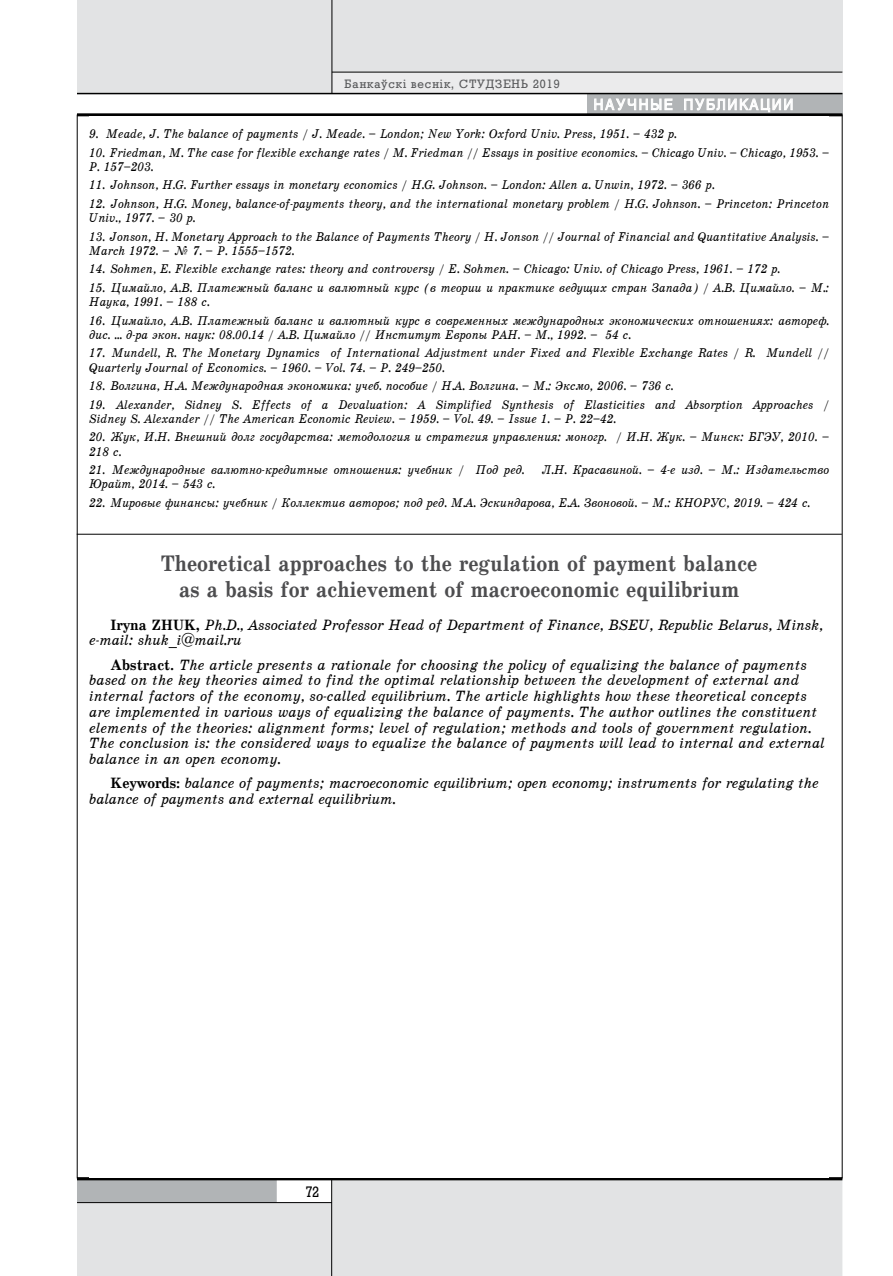
<style>
.page{position:relative;width:893px;height:1276px;background:#fff}
.page>*{position:absolute;margin:0;border:0;box-sizing:border-box;transform-origin:0 0}
.t1{font:22.5px/25.5px "School Book C Bold";color:#4d4d4f;text-align:center;scale:.9 1}
.t2{font:15px/15.8px "School Book C Italic";color:#000;scale:.95 1}
.t3{font:15px "Rodeo";color:#000;scale:.9 1}
.t4{font:12.75px/14.2px "School Book C Italic";color:#000;scale:.9 1}
.t5{font:12px "Rodeo";letter-spacing:.08em;color:#58595b}
.s1{font-family:"School Book C Bold"}
</style>
<div class="page">
<div style="left:77px;top:1202px;width:255px;height:74px;background:#e2e3e4"></div>
<div style="left:77px;top:1180px;width:200px;height:22px;background:#b1b4b6"></div>
<div style="left:332px;top:1180px;width:510px;height:96px;background:#e2e3e4"></div>
<hr style="left:77px;top:1202px;width:255px;height:1px;background:#000">
<hr style="left:331px;top:1178px;width:1px;height:98px;background:#000">
<div style="left:77px;top:0;width:255px;height:94px;background:#e2e3e4"></div>
<div style="left:332px;top:0;width:510px;height:72px;background:#e2e3e4"></div>
<div style="left:332px;top:72px;width:510px;height:22px;background:#ebebec"></div>
<hr style="left:332px;top:0;width:1px;height:94px;background:#000">
<hr style="left:332px;top:72px;width:510px;height:1px;background:#000">
<div style="left:587px;top:94px;width:255px;height:21px;background:#b1b4b6"></div>
<svg style="left:594px;top:98px;width:79px;height:13px"></svg>
<svg style="left:684px;top:98px;width:109px;height:14px"></svg>
<hr style="left:77px;top:93px;width:765px;height:1px;background:#000">
<hr style="left:77px;top:113px;width:765px;height:3px;background:#000">
<hr style="left:77px;top:1177px;width:765px;height:3px;background:#000">
<hr style="left:77px;top:534px;width:765px;height:1px;background:#000">
<p class="t5" style="left:344px;top:77px;width:217px">Банкаўскі веснік, СТУДЗЕНЬ 2019</p>
<p class="t4" style="left:89px;top:127px;width:654px">9. Meade, J. The balance of payments / J. Meade. – London; New York: Oxford Univ. Press, 1951. – 432 р.</p>
<p class="t4" style="left:89px;top:145px;width:824px">10. Friedman, M. The case for flexible exchange rates / M. Friedman // Essays in positive economics. – Chicago Univ. – Chicago, 1953. –<br>Р. 157–203.</p>
<p class="t4" style="left:89px;top:178px;width:696px">11. Johnson, H.G. Further essays in monetary economics / H.G. Johnson. – London: Allen a. Unwin, 1972. – 366 p.</p>
<p class="t4" style="left:89px;top:196px;width:824px">12. Johnson, H.G. Money, balance-of-payments theory, and the international monetary problem / H.G. Johnson. – Princeton: Princeton<br>Univ., 1977. – 30 p.</p>
<p class="t4" style="left:89px;top:229px;width:823px">13. Jonson, H. Monetary Approach to the Balance of Payments Theory / H. Jonson // Journal of Financial and Quantitative Analysis. –<br>March 1972. – № 7. – P. 1555–1572.</p>
<p class="t4" style="left:89px;top:262px;width:769px">14. Sohmen, E. Flexible exchange rates: theory and controversy / E. Sohmen. – Chicago: Univ. of Chicago Press, 1961. – 172 p.</p>
<p class="t4" style="left:89px;top:280px;width:824px">15. Цимайло, А.В. Платежный баланс и валютный курс (в теории и практике ведущих стран Запада) / А.В. Цимайло. – М.:<br>Наука, 1991. – 188 с.</p>
<p class="t4" style="left:89px;top:313px;width:824px">16. Цимайло, А.В. Платежный баланс и валютный курс в современных международных экономических отношениях: автореф. дис. … д-ра экон. наук: 08.00.14 / А.В. Цимайло // Институт Европы РАН. – М., 1992. – 54 с.</p>
<p class="t4" style="left:89px;top:346px;width:823px">17. Mundell, R. The Monetary Dynamics of International Adjustment under Fixed and Flexible Exchange Rates / R. Mundell //<br>Quarterly Journal of Economics. – 1960. – Vol. 74. – P. 249–250.</p>
<p class="t4" style="left:89px;top:379px;width:650px">18. Волгина, Н.А. Международная экономика: учеб. пособие / Н.А. Волгина. – М.: Эксмо, 2006. – 736 с.</p>
<p class="t4" style="left:89px;top:397px;width:824px">19. Alexander, Sidney S. Effects of a Devaluation: A Simplified Synthesis of Elasticities and Absorption Approaches /<br>Sidney S. Alexander // The American Economic Review. – 1959. – Vol. 49. – Issue 1. – P. 22–42.</p>
<p class="t4" style="left:89px;top:430px;width:824px">20. Жук, И.Н. Внешний долг государства: методология и стратегия управления: моногр. / И.Н. Жук. – Минск: БГЭУ, 2010. –<br>218 с.</p>
<p class="t4" style="left:89px;top:463px;width:485px">21. Международные валютно-кредитные отношения: учебник / Под ред.</p>
<p class="t4" style="left:542px;top:463px;width:321px">Л.Н. Красавиной. – 4-е изд. – М.: Издательство</p>
<p class="t4" style="left:89px;top:477px;width:141px">Юрайт, 2014. – 543 с.</p>
<p class="t4" style="left:89px;top:495px;width:802px">22. Мировые финансы: учебник / Коллектив авторов; под ред. М.А. Эскиндарова, Е.А. Звоновой. – М.: КНОРУС, 2019. – 424 с.</p>
<h1 class="t1" style="left:161px;top:551px;width:664px">Theoretical approaches to the regulation of payment balance as a basis for achievement of macroeconomic equilibrium</h1>
<p class="t2" style="left:89px;top:616px;width:774px;text-indent:21px"><span class="s1">Iryna ZHUK,</span> Ph.D., Associated Professor Head of Department of Finance, BSEU, Republic Belarus, Minsk, e-mail: shuk_i@mail.ru</p>
<p class="t2" style="left:89px;top:656px;width:776px;text-indent:21px"><span class="s1">Abstract.</span> The article presents a rationale for choosing the policy of equalizing the balance of payments based on the key theories aimed to find the optimal relationship between the development of external and internal factors of the economy, so-called equilibrium. The article highlights how these theoretical concepts are implemented in various ways of equalizing the balance of payments. The author outlines the constituent elements of the theories: alignment forms; level of regulation; methods and tools of government regulation.<br>The conclusion is: the considered ways to equalize the balance of payments will lead to internal and external balance in an open economy.</p>
<p class="t2" style="left:89px;top:775px;width:769px;text-indent:21px"><span class="s1">Keywords:</span> balance of payments; macroeconomic equilibrium; open economy; instruments for regulating the balance of payments and external equilibrium.</p>
<p class="t3" style="left:306px;top:1183px;width:16px">72</p>
</div>
